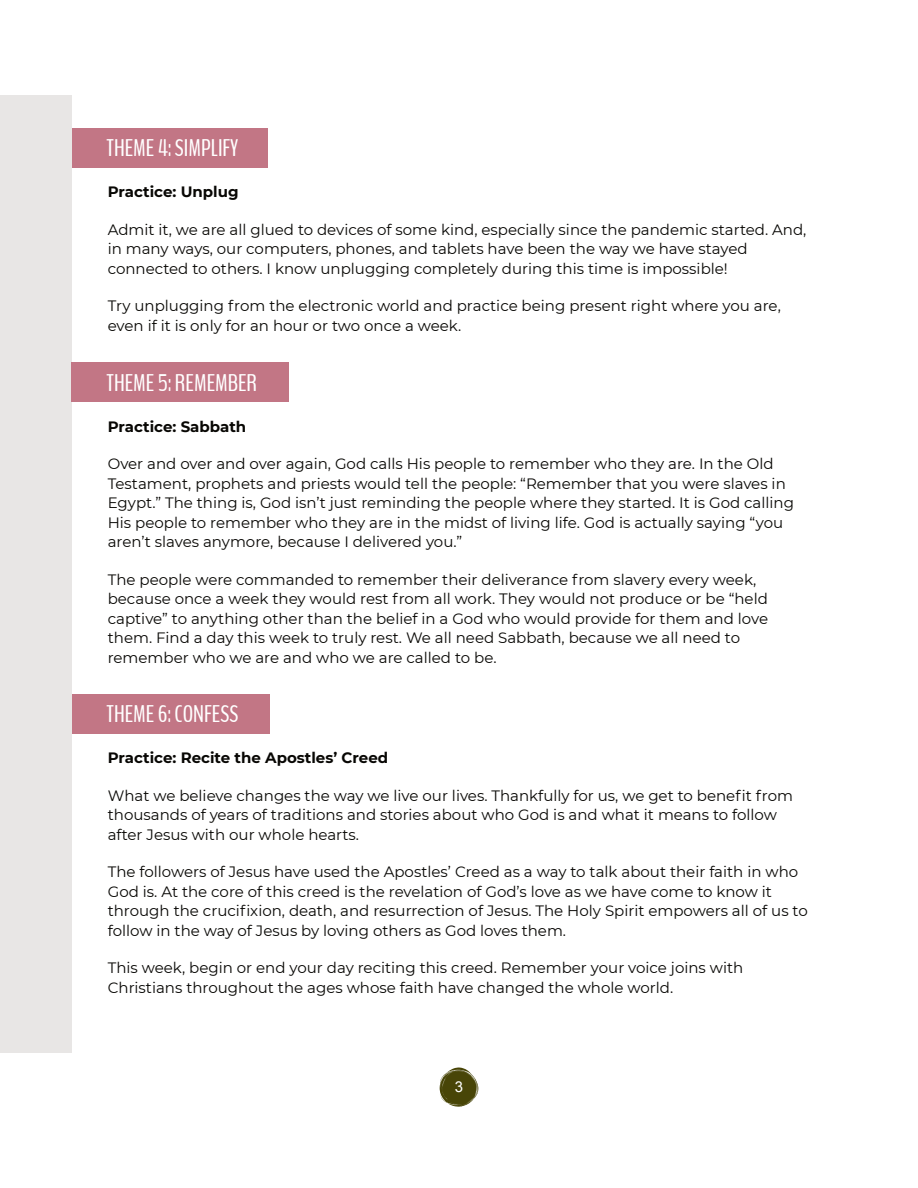
<style>
.page{position:relative;width:918px;height:1188px;background:#fff}
.page>*{position:absolute;margin:0;border:0;box-sizing:border-box;transform-origin:0 0}
.t1{font:24px "Bench Nine";color:#fff}
.t2{font:15px/19.5px "Montserrat";color:#080704}
.t3{font:700 15px "Montserrat";color:#080704}
.t4{font:15px "Arial";color:#fff}
</style>
<div class="page">
<svg style="left:440px;top:1067px;width:38px;height:40px"></svg>
<div style="left:72px;top:128px;width:196px;height:39px;background:#c27685"></div>
<div style="left:0;top:95px;width:72px;height:958px;background:#e8e6e5"></div>
<div style="left:72px;top:362px;width:217px;height:40px;background:#c27685"></div>
<div style="left:72px;top:694px;width:197px;height:40px;background:#c27685"></div>
<h1 class="t1" style="left:107px;top:132px;width:133px">THEME 4: SIMPLIFY</h1>
<p class="t3" style="left:108px;top:183px;width:132px">Practice: Unplug</p>
<p class="t2" style="left:108px;top:220px;width:700px">Admit it, we are all glued to devices of some kind, especially since the pandemic started. And, in many ways, our computers, phones, and tablets have been the way we have stayed connected to others. I know unplugging completely during this time is impossible!</p>
<p class="t2" style="left:108px;top:296px;width:675px">Try unplugging from the electronic world and practice being present right where you are, even if it is only for an hour or two once a week.</p>
<h1 class="t1" style="left:107px;top:367px;width:152px">THEME 5: REMEMBER</h1>
<p class="t3" style="left:108px;top:417px;width:140px">Practice: Sabbath</p>
<p class="t2" style="left:108px;top:454px;width:688px">Over and over and over again, God calls His people to remember who they are. In the Old Testament, prophets and priests would tell the people: “Remember that you were slaves in Egypt.” The thing is, God isn’t just reminding the people where they started. It is God calling His people to remember who they are in the midst of living life. God is actually saying “you aren’t slaves anymore, because I delivered you.”</p>
<p class="t2" style="left:108px;top:570px;width:662px">The people were commanded to remember their deliverance from slavery every week, because once a week they would rest from all work. They would not produce or be “held captive” to anything other than the belief in a God who would provide for them and love them. Find a day this week to truly rest. We all need Sabbath, because we all need to remember who we are and who we are called to be.</p>
<h1 class="t1" style="left:107px;top:698px;width:133px">THEME 6: CONFESS</h1>
<p class="t3" style="left:108px;top:749px;width:282px">Practice: Recite the Apostles’ Creed</p>
<p class="t2" style="left:108px;top:786px;width:687px">What we believe changes the way we live our lives. Thankfully for us, we get to benefit from thousands of years of traditions and stories about who God is and what it means to follow after Jesus with our whole hearts.</p>
<p class="t2" style="left:108px;top:862px;width:702px">The followers of Jesus have used the Apostles’ Creed as a way to talk about their faith in who God is. At the core of this creed is the revelation of God’s love as we have come to know it through the crucifixion, death, and resurrection of Jesus. The Holy Spirit empowers all of us to follow in the way of Jesus by loving others as God loves them.</p>
<p class="t2" style="left:108px;top:958px;width:637px">This week, begin or end your day reciting this creed. Remember your voice joins with<br>Christians throughout the ages whose faith have changed the whole world.</p>
<p class="t4" style="left:455px;top:1081px;width:10px">3</p>
</div>
